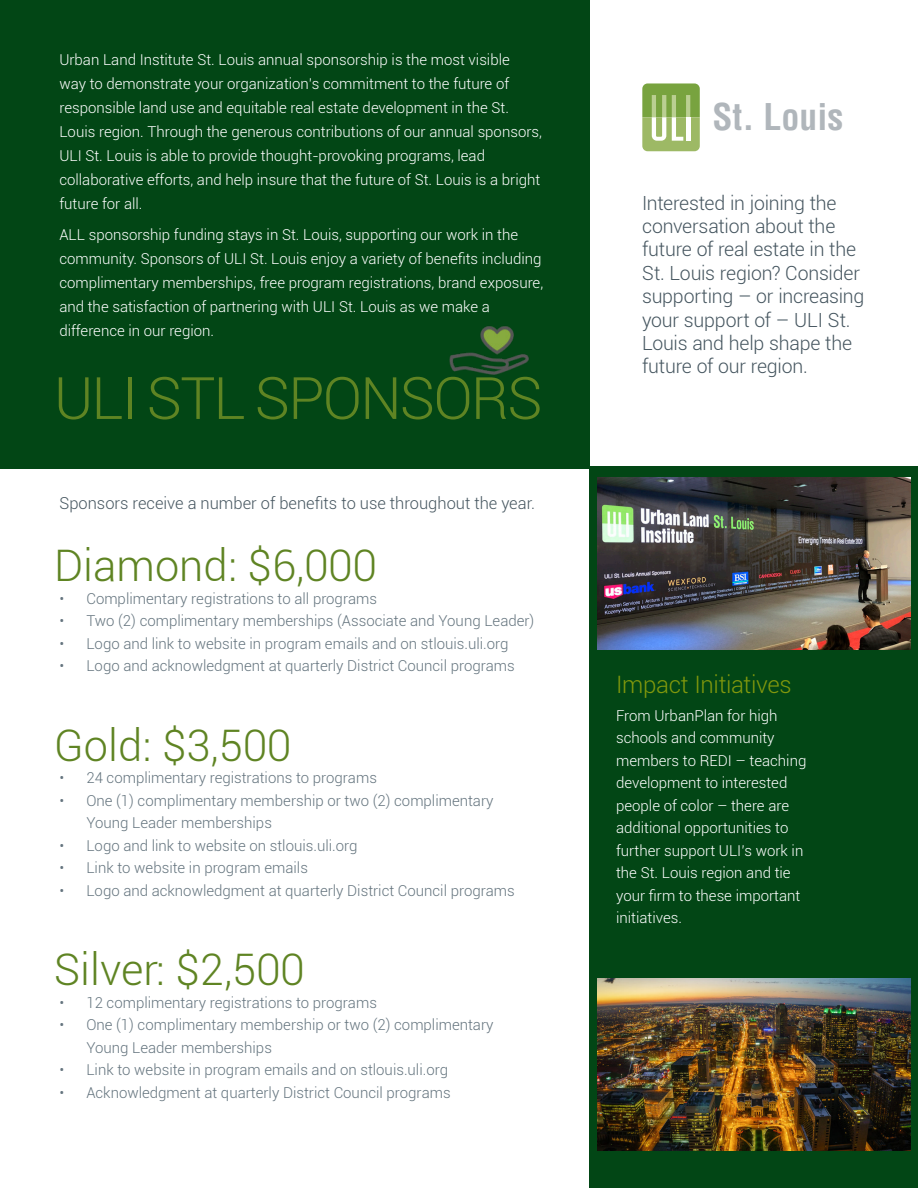
<style>
.page{position:relative;width:918px;height:1188px;background:#fff}
.page>*{position:absolute;margin:0;border:0;box-sizing:border-box;transform-origin:0 0}
.t1{font:300 58.5px "Roboto";letter-spacing:-.03em;color:#5f8423}
.t2{font:300 43.5px "Roboto";color:#5f8423}
.t3{font:700 condensed 36px "Helvetica LT Std";color:#b0b6bb}
.t4{font:300 24px "Roboto";letter-spacing:-.015em;color:#81980d}
.t5{font:300 19.5px/23.4px "Roboto";letter-spacing:-.01em;color:#45555f}
.t6{font:300 16.5px "Roboto";color:#45555f}
.t7{font:300 15px/24px "Roboto";color:#fff}
.t8{font:300 15px/22.5px "Roboto";color:#64747e}
</style>
<div class="page">
<div style="left:0;top:0;width:590px;height:469px;background:#024615"></div>
<div style="left:590px;top:467px;width:328px;height:721px;background:#024615"></div>
<img style="left:449px;top:326px;width:80px;height:49px">
<img style="left:597px;top:477px;width:313px;height:172px">
<svg style="left:642px;top:83px;width:58px;height:68px;background:#9fbc70"></svg>
<img style="left:597px;top:978px;width:313px;height:172px">
<p class="t7" style="left:59px;top:47px;width:484px">Urban Land Institute St. Louis annual sponsorship is the most visible<br>way to demonstrate your organization’s commitment to the future of responsible land use and equitable real estate development in the St.<br>Louis region. Through the generous contributions of our annual sponsors, ULI St. Louis is able to provide thought-provoking programs, lead collaborative efforts, and help insure that the future of St. Louis is a bright future for all.</p>
<p class="t7" style="left:59px;top:222px;width:485px">ALL sponsorship funding stays in St. Louis, supporting our work in the community. Sponsors of ULI St. Louis enjoy a variety of benefits including complimentary memberships, free program registrations, brand exposure, and the satisfaction of partnering with ULI St. Louis as we make a difference in our region.</p>
<p class="t1" style="left:54px;top:358px;width:490px">ULI STL SPONSORS</p>
<p class="t6" style="left:59px;top:492px;width:477px">Sponsors receive a number of benefits to use throughout the year.</p>
<p class="t2" style="left:54px;top:536px;width:324px">Diamond: $6,000</p>
<p class="t8" style="left:59px;top:587px;width:319px">• Complimentary registrations to all programs</p>
<p class="t8" style="left:59px;top:609px;width:476px">• Two (2) complimentary memberships (Associate and Young Leader)</p>
<p class="t8" style="left:59px;top:632px;width:451px">• Logo and link to website in program emails and on stlouis.uli.org</p>
<p class="t8" style="left:59px;top:654px;width:457px">• Logo and acknowledgment at quarterly District Council programs</p>
<p class="t2" style="left:54px;top:715px;width:239px">Gold: $3,500</p>
<p class="t8" style="left:59px;top:766px;width:319px">• 24 complimentary registrations to programs</p>
<p class="t8" style="left:86px;top:788px;width:409px;text-indent:-27px">• One (1) complimentary membership or two (2) complimentary<br>Young Leader memberships</p>
<p class="t8" style="left:59px;top:833px;width:300px">• Logo and link to website on stlouis.uli.org</p>
<p class="t8" style="left:59px;top:856px;width:250px">• Link to website in program emails</p>
<p class="t8" style="left:59px;top:878px;width:457px">• Logo and acknowledgment at quarterly District Council programs</p>
<p class="t2" style="left:54px;top:940px;width:252px">Silver: $2,500</p>
<p class="t8" style="left:59px;top:991px;width:319px">• 12 complimentary registrations to programs</p>
<p class="t8" style="left:86px;top:1013px;width:409px;text-indent:-27px">• One (1) complimentary membership or two (2) complimentary<br>Young Leader memberships</p>
<p class="t8" style="left:59px;top:1058px;width:390px">• Link to website in program emails and on stlouis.uli.org</p>
<p class="t8" style="left:59px;top:1081px;width:393px">• Acknowledgment at quarterly District Council programs</p>
<p class="t3" style="left:713px;top:95px;width:132px">St. Louis</p>
<p class="t5" style="left:642px;top:190px;width:224px">Interested in joining the conversation about the future of real estate in the<br>St. Louis region? Consider supporting – or increasing your support of – ULI St.<br>Louis and help shape the future of our region.</p>
<p class="t4" style="left:616px;top:668px;width:177px">Impact Initiatives</p>
<p class="t7" style="left:616px;top:704px;width:192px;line-height:22.5px">From UrbanPlan for high schools and community members to REDI – teaching development to interested people of color – there are additional opportunities to further support ULI’s work in the St. Louis region and tie your firm to these important initiatives.</p>
</div>
